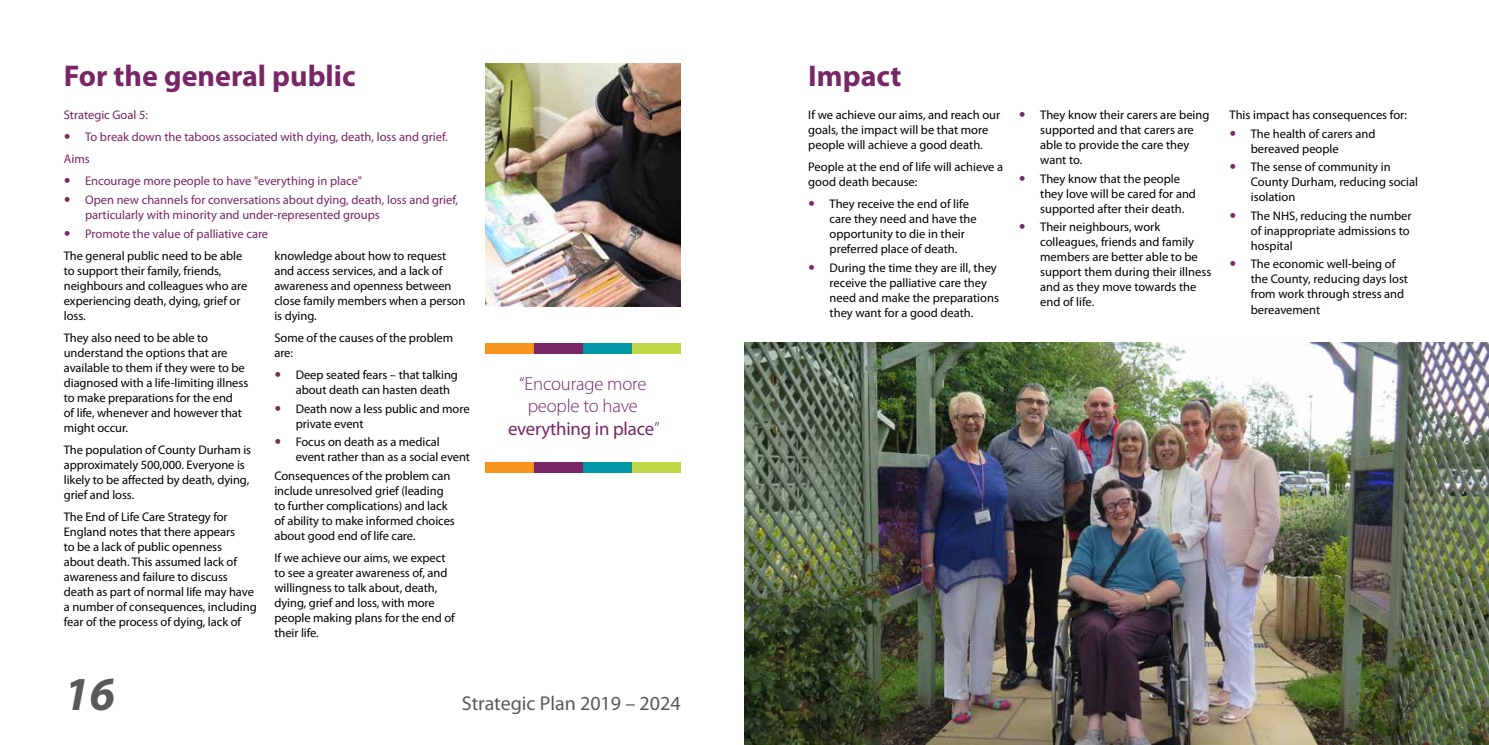
<style>
.page{position:relative;width:1489px;height:745px;background:#fff}
.page>*{position:absolute;margin:0;border:0;box-sizing:border-box;transform-origin:0 0}
.t1{font:italic 700 47.5px "Myriad Pro";color:#58595b}
.t2{font:700 30px "Myriad Pro";color:#782665}
.t3{font:20px "Myriad Pro";color:#58595b}
.t4{font:300 18.75px/22.5px "Myriad Pro";letter-spacing:-.01em;color:#782665;text-align:center}
.t5{font:12.5px/15px "Myriad Pro";letter-spacing:-.005em;color:#000}
.t6{font:12.5px/15px "Myriad Pro";color:#782665}
.s1{font-weight:400}
</style>
<div class="page">
<img style="left:744px;top:342px;width:744px;height:402px">
<img style="left:485px;top:64px;width:195px;height:242px">
<div style="left:485px;top:462px;width:49px;height:10px;background:#f7941e"></div>
<div style="left:534px;top:462px;width:49px;height:10px;background:#782665"></div>
<div style="left:583px;top:462px;width:48px;height:10px;background:#0097a6"></div>
<div style="left:631px;top:462px;width:49px;height:10px;background:#bed747"></div>
<div style="left:485px;top:343px;width:49px;height:10px;background:#f7941e"></div>
<div style="left:534px;top:343px;width:49px;height:10px;background:#782665"></div>
<div style="left:583px;top:343px;width:48px;height:10px;background:#0097a6"></div>
<div style="left:631px;top:343px;width:49px;height:10px;background:#bed747"></div>
<h2 class="t2" style="left:64px;top:57px;width:293px">For the general public</h2>
<p class="t6" style="left:64px;top:107px;width:86px">Strategic Goal 5:</p>
<p class="t6" style="left:85px;top:129px;width:364px">To break down the taboos associated with dying, death, loss and grief.</p>
<p class="t6" style="left:64px;top:151px;width:27px">Aims</p>
<p class="t6" style="left:85px;top:173px;width:278px">Encourage more people to have "everything in place"</p>
<p class="t6" style="left:85px;top:192px;width:374px">Open new channels for conversations about dying, death, loss and grief, particularly with minority and under-represented groups</p>
<p class="t6" style="left:85px;top:225px;width:185px">Promote the value of palliative care</p>
<p class="t5" style="left:64px;top:248px;width:185px">The general public need to be able to support their family, friends, neighbours and colleagues who are experiencing death, dying, grief or loss.</p>
<p class="t5" style="left:64px;top:330px;width:186px">They also need to be able to understand the options that are available to them if they were to be diagnosed with a life-limiting illness to make preparations for the end<br>of life, whenever and however that might occur.</p>
<p class="t5" style="left:64px;top:442px;width:189px">The population of County Durham is approximately 500,000. Everyone is likely to be affected by death, dying, grief and loss.</p>
<p class="t5" style="left:64px;top:509px;width:194px">The End of Life Care Strategy for England notes that there appears<br>to be a lack of public openness<br>about death. This assumed lack of awareness and failure to discuss death as part of normal life may have a number of consequences, including fear of the process of dying, lack of</p>
<p class="t5" style="left:274px;top:248px;width:192px">knowledge about how to request and access services, and a lack of awareness and openness between close family members when a person is dying.</p>
<p class="t5" style="left:274px;top:330px;width:180px">Some of the causes of the problem are:</p>
<p class="t5" style="left:296px;top:367px;width:164px">Deep seated fears – that talking about death can hasten death</p>
<p class="t5" style="left:296px;top:400px;width:175px">Death now a less public and more private event</p>
<p class="t5" style="left:296px;top:434px;width:176px">Focus on death as a medical event rather than as a social event</p>
<p class="t5" style="left:274px;top:467px;width:182px">Consequences of the problem can include unresolved grief (leading to further complications) and lack of ability to make informed choices about good end of life care.</p>
<p class="t5" style="left:274px;top:549px;width:182px">If we achieve our aims, we expect to see a greater awareness of, and willingness to talk about, death, dying, grief and loss, with more people making plans for the end of their life.</p>
<h3 class="t4" style="left:508px;top:371px;width:153px">“Encourage more people to have <span class="s1">everything in place</span>”</h3>
<h1 class="t1" style="left:64px;top:662px;width:53px">16</h1>
<h3 class="t3" style="left:462px;top:690px;width:220px">Strategic Plan 2019 – 2024</h3>
<h2 class="t2" style="left:808px;top:57px;width:95px">Impact</h2>
<p class="t5" style="left:808px;top:107px;width:193px">If we achieve our aims, and reach our goals, the impact will be that more people will achieve a good death.</p>
<p class="t5" style="left:808px;top:159px;width:196px">People at the end of life will achieve a good death because:</p>
<p class="t5" style="left:829px;top:196px;width:149px">They receive the end of life care they need and have the opportunity to die in their preferred place of death.</p>
<p class="t5" style="left:829px;top:260px;width:171px">During the time they are ill, they receive the palliative care they need and make the preparations they want for a good death.</p>
<p class="t5" style="left:1040px;top:107px;width:171px">They know their carers are being supported and that carers are able to provide the care they want to.</p>
<p class="t5" style="left:1040px;top:171px;width:157px">They know that the people they love will be cared for and supported after their death.</p>
<p class="t5" style="left:1040px;top:219px;width:173px">Their neighbours, work colleagues, friends and family members are better able to be support them during their illness and as they move towards the end of life.</p>
<p class="t5" style="left:1250px;top:105px;width:158px;line-height:18.5px;text-indent:-21px">This impact has consequences for:<br>The health of carers and</p>
<p class="t5" style="left:1250px;top:139px;width:141px;line-height:18.5px">bereaved people<br>The sense of community in</p>
<p class="t5" style="left:1250px;top:174px;width:169px">County Durham, reducing social isolation</p>
<p class="t5" style="left:1250px;top:208px;width:162px">The NHS, reducing the number of inappropriate admissions to hospital</p>
<p class="t5" style="left:1250px;top:256px;width:159px">The economic well-being of the County, reducing days lost from work through stress and bereavement</p>
</div>
